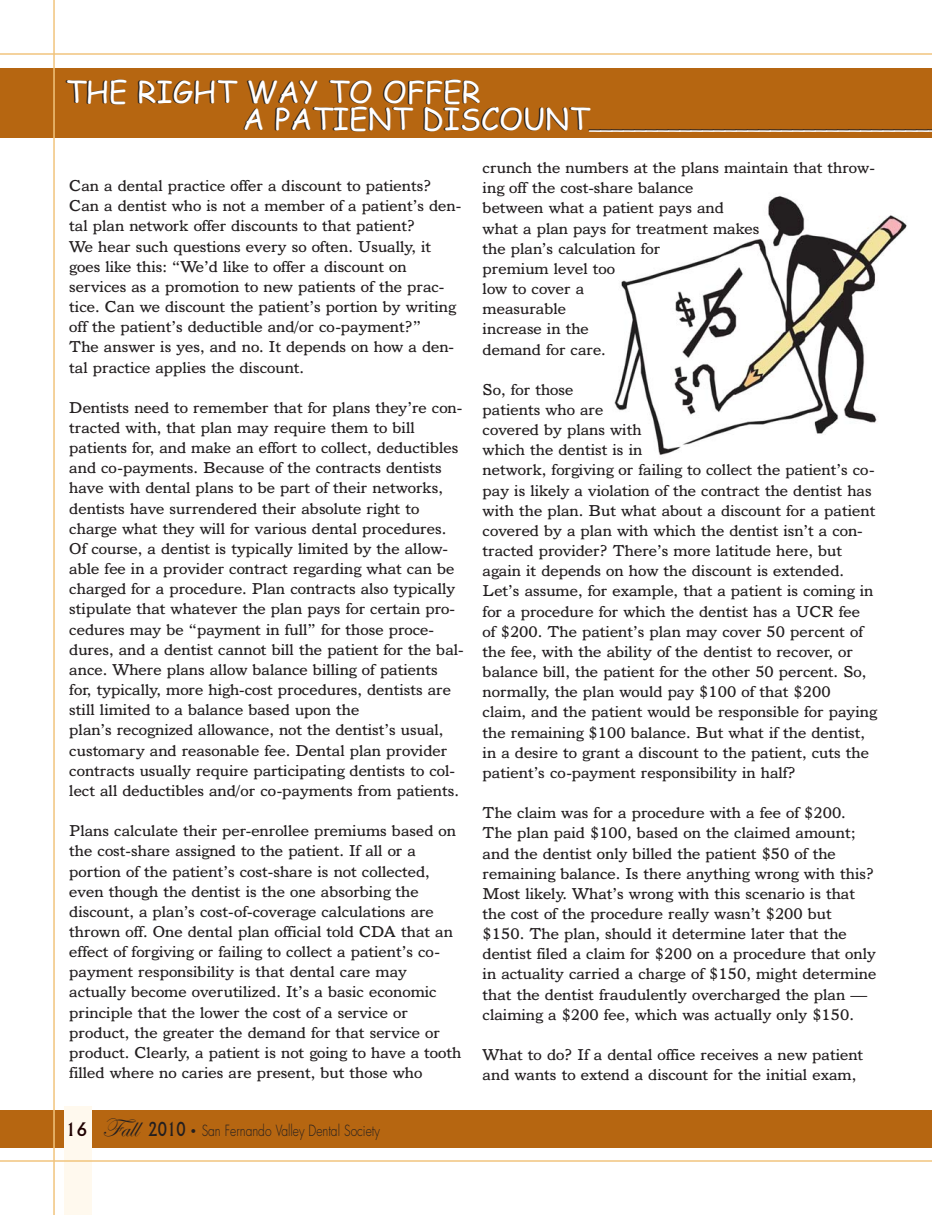
<style>
.page{position:relative;width:932px;height:1215px;background:#fff}
.page>*{position:absolute;margin:0;border:0;box-sizing:border-box;transform-origin:0 0}
.t1{font:30px/27px "Comic Sans MS";color:#fff}
.t2{font:18px "Comic Sans MS";color:#231f20}
.t3{font:16.8px/20.1px "Bookman BT";color:#231f20}
.t4{font:300 15px "Futura";color:#231f20;scale:.8 1}
.s1{font-family:"Flareserif 821 BT";font-weight:400;font-size:18px;color:#1e0000}
.s2{font-family:"Edwardian Script ITC";font-weight:400;font-size:27px}
.s3{font-family:"Flareserif 821 BT";font-weight:400;font-size:18.75px}
.s4{font-family:"Baskerville BT";font-weight:700;font-style:italic;font-size:13.5px}
</style>
<div class="page">
<div style="left:0;top:68px;width:932px;height:69px;background:#b66611"></div>
<div style="left:0;top:1110px;width:932px;height:38px;background:#b66611"></div>
<hr style="left:53px;top:0;width:2px;height:1215px;background:#f1c47d">
<div style="left:65px;top:1107px;width:27px;height:108px;background:#fff9ee"></div>
<hr style="left:0;top:53px;width:932px;height:2px;background:#f1c47d">
<hr style="left:0;top:1160px;width:932px;height:2px;background:#f1c47d">
<img style="left:614px;top:196px;width:293px;height:259px">
<p class="t1" style="left:243px;top:78px;width:348px;text-indent:-178px">THE RIGHT WAY TO OFFER<br>A PATIENT DISCOUNT</p>
<p class="t2" style="left:589px;top:108px;width:340px">______________________________</p>
<p class="t3" style="left:69px;top:177px;width:393px">Can a dental practice offer a discount to patients?<br>Can a dentist who is not a member of a patient’s den&shy;tal plan network offer discounts to that patient?<br>We hear such questions every so often. Usually, it goes like this: “We’d like to offer a discount on services as a promotion to new patients of the prac&shy;tice. Can we discount the patient’s portion by writing off the patient’s deductible and/or co-payment?”<br>The answer is yes, and no. It depends on how a den&shy;tal practice applies the discount.</p>
<p class="t3" style="left:69px;top:399px;width:396px">Dentists need to remember that for plans they’re con&shy;tracted with, that plan may require them to bill patients for, and make an effort to collect, deductibles and co-payments. Because of the contracts dentists have with dental plans to be part of their networks, dentists have surrendered their absolute right to charge what they will for various dental procedures.<br>Of course, a dentist is typically limited by the allow&shy;able fee in a provider contract regarding what can be charged for a procedure. Plan contracts also typically stipulate that whatever the plan pays for certain pro&shy;cedures may be “payment in full” for those proce&shy;dures, and a dentist cannot bill the patient for the bal&shy;ance. Where plans allow balance billing of patients for, typically, more high-cost procedures, dentists are still limited to a balance based upon the<br>plan’s recognized allowance, not the dentist’s usual, customary and reasonable fee. Dental plan provider contracts usually require participating dentists to col&shy;lect all deductibles and/or co-payments from patients.</p>
<p class="t3" style="left:69px;top:822px;width:393px">Plans calculate their per-enrollee premiums based on the cost-share assigned to the patient. If all or a portion of the patient’s cost-share is not collected, even though the dentist is the one absorbing the discount, a plan’s cost-of-coverage calculations are thrown off. One dental plan official told CDA that an effect of forgiving or failing to collect a patient’s co&shy;payment responsibility is that dental care may actually become overutilized. It’s a basic economic principle that the lower the cost of a service or product, the greater the demand for that service or product. Clearly, a patient is not going to have a tooth filled where no caries are present, but those who</p>
<p class="t4" style="left:65px;top:1123px;width:394px"><span class="s1">16</span> <span class="s2">Fall</span> <span class="s3">2010</span> <span class="s4">•</span> San Fernando Valley Dental Society</p>
<p class="t3" style="left:482px;top:159px;width:394px">crunch the numbers at the plans maintain that throw&shy;ing off the cost-share balance<br>between what a patient pays and<br>what a plan pays for treatment makes<br>the plan’s calculation for<br>premium level too<br>low to cover a<br>measurable<br>increase in the<br>demand for care.</p>
<p class="t3" style="left:482px;top:381px;width:396px">So, for those<br>patients who are<br>covered by plans with<br>which the dentist is in<br>network, forgiving or failing to collect the patient’s co&shy;pay is likely a violation of the contract the dentist has with the plan. But what about a discount for a patient covered by a plan with which the dentist isn’t a con&shy;tracted provider? There’s more latitude here, but again it depends on how the discount is extended.<br>Let’s assume, for example, that a patient is coming in for a procedure for which the dentist has a UCR fee of $200. The patient’s plan may cover 50 percent of the fee, with the ability of the dentist to recover, or balance bill, the patient for the other 50 percent. So, normally, the plan would pay $100 of that $200 claim, and the patient would be responsible for paying the remaining $100 balance. But what if the dentist, in a desire to grant a discount to the patient, cuts the patient’s co-payment responsibility in half?</p>
<p class="t3" style="left:482px;top:804px;width:395px">The claim was for a procedure with a fee of $200.<br>The plan paid $100, based on the claimed amount; and the dentist only billed the patient $50 of the remaining balance. Is there anything wrong with this?<br>Most likely. What’s wrong with this scenario is that the cost of the procedure really wasn’t $200 but $150. The plan, should it determine later that the dentist filed a claim for $200 on a procedure that only in actuality carried a charge of $150, might determine that the dentist fraudulently overcharged the plan — claiming a $200 fee, which was actually only $150.</p>
<p class="t3" style="left:482px;top:1046px;width:382px">What to do? If a dental office receives a new patient and wants to extend a discount for the initial exam,</p>
</div>
